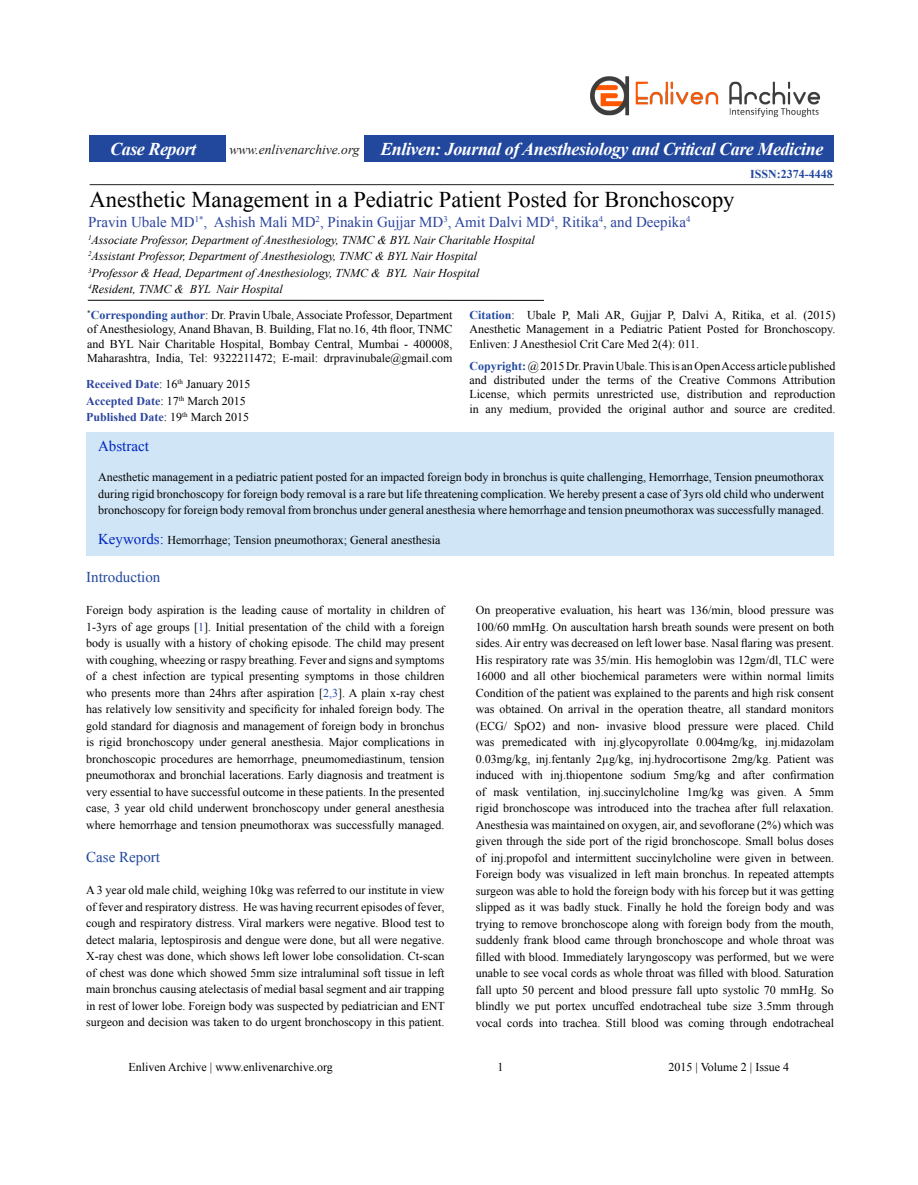
<style>
.page{position:relative;width:918px;height:1185px;background:#fff}
.page>*{position:absolute;margin:0;border:0;box-sizing:border-box;transform-origin:0 0}
.Paragraph_Style1{font:22.5px "Times New Roman";color:#000}
.Paragraph_Style1-2{font:italic 700 18px "Times New Roman";letter-spacing:-.025em;color:#fff}
.Paragraph_Style3{font:15px "Times New Roman";color:#2c459d}
.Paragraph_Style3-2{font:15px "Times New Roman";color:#22489e}
.Paragraph_Style10{font:15px "Times New Roman";color:#0026c0}
.t1{font:italic 13.5px "Times New Roman";color:#231f20}
.Paragraph_Style3-3{font:12px/16.5px "Times New Roman";color:#000;text-align:justify}
.Paragraph_Style10-2{font:12px/16.5px "Times New Roman";color:#000;text-align:justify}
.Paragraph_Style3-4{font:italic 12px "Times New Roman";color:#000}
.Paragraph_Style5{font:12px "Times New Roman";color:#000}
.Paragraph_Style3-5{font:700 12px "Times New Roman";color:#2c459d}
.Paragraph_Style1-3{font:700 12px "Times New Roman";color:#22489e}
.s1{font-weight:700;color:#22489e}
.s2{font-weight:700;color:#2c459d}
.s3{font-weight:400;color:#000}
.s4{font-size:15px;color:#0026c0}
.s5{color:#22489e}
</style>
<div class="page">
<hr style="left:90px;top:184px;width:744px;height:1px;background:#231f20">
<hr style="left:88px;top:300px;width:456px;height:1px;background:#231f20">
<div style="left:90px;top:136px;width:744px;height:26px;background:#22489e"></div>
<div style="left:227px;top:133px;width:137px;height:34px;background:#fff"></div>
<div style="left:86px;top:432px;width:748px;height:124px;background:#d0e5f6"></div>
<img style="left:590px;top:76px;width:231px;height:41px">
<p class="Paragraph_Style1-2" style="left:110px;top:136px;width:88px">Case Report</p>
<p class="Paragraph_Style1-2" style="left:380px;top:137px;width:444px">Enliven: Journal of Anesthesiology and Critical Care Medicine</p>
<p class="t1" style="left:230px;top:140px;width:131px">www.enlivenarchive.org</p>
<p class="Paragraph_Style1" style="left:90px;top:184px;width:646px">Anesthetic Management in a Pediatric Patient Posted for Bronchoscopy</p>
<p class="Paragraph_Style3" style="left:88px;top:211px;width:604px">Pravin Ubale MD<sup>1*</sup>, Ashish Mali MD<sup>2</sup>, Pinakin Gujjar MD<sup>3</sup>, Amit Dalvi MD<sup>4</sup>, Ritika<sup>4</sup>, and Deepika<sup>4</sup></p>
<p class="Paragraph_Style3-4" style="left:88px;top:232px;width:448px"><sup>1</sup>Associate Professor, Department of Anesthesiology, TNMC &amp; BYL Nair Charitable Hospital</p>
<p class="Paragraph_Style3-4" style="left:88px;top:248px;width:390px"><sup>2</sup>Assistant Professor, Department of Anesthesiology, TNMC &amp; BYL Nair Hospital</p>
<p class="Paragraph_Style3-4" style="left:88px;top:265px;width:393px"><sup>3</sup>Professor &amp; Head, Department of Anesthesiology, TNMC &amp; BYL Nair Hospital</p>
<p class="Paragraph_Style3-4" style="left:88px;top:281px;width:196px"><sup>4</sup>Resident, TNMC &amp; BYL Nair Hospital</p>
<p class="Paragraph_Style1-3" style="left:750px;top:165px;width:84px">ISSN:2374-4448</p>
<p class="Paragraph_Style3-3" style="left:87px;top:307px;width:367px;line-height:14.4px"><sup>*</sup><span class="s1">Corresponding author</span>: Dr. Pravin Ubale, Associate Professor, Department of Anesthesiology, Anand Bhavan, B. Building, Flat no.16, 4th floor, TNMC and BYL Nair Charitable Hospital, Bombay Central, Mumbai - 400008, Maharashtra, India, Tel: 9322211472; E-mail: drpravinubale@gmail.com</p>
<p class="Paragraph_Style3-3" style="left:470px;top:307px;width:367px;line-height:14.4px"><span class="s1">Citation</span>: Ubale P, Mali AR, Gujjar P, Dalvi A, Ritika, et al. (2015)<br>Anesthetic Management in a Pediatric Patient Posted for Bronchoscopy.<br>Enliven: J Anesthesiol Crit Care Med 2(4): 011.</p>
<p class="Paragraph_Style3-3" style="left:470px;top:358px;width:367px;line-height:14.4px"><span class="s1">Copyright:</span> @ 2015 Dr. Pravin Ubale. This is an Open Access article published and distributed under the terms of the Creative Commons Attribution License, which permits unrestricted use, distribution and reproduction in any medium, provided the original author and source are credited.</p>
<p class="Paragraph_Style3-3" style="left:86px;top:376px;width:166px"><span class="s2">Received Date</span>: 16<sup>th</sup> January 2015</p>
<p class="Paragraph_Style3-5" style="left:86px;top:392px;width:161px">Accepted Date<span class="s3">: 17</span><sup>th</sup> <span class="s3">March 2015</span></p>
<p class="Paragraph_Style3-5" style="left:86px;top:409px;width:164px">Published Date<span class="s3">: 19</span><sup>th</sup> <span class="s3">March 2015</span></p>
<p class="Paragraph_Style10" style="left:98px;top:436px;width:52px">Abstract</p>
<p class="Paragraph_Style10-2" style="left:98px;top:469px;width:728px">Anesthetic management in a pediatric patient posted for an impacted foreign body in bronchus is quite challenging, Hemorrhage, Tension pneumothorax during rigid bronchoscopy for foreign body removal is a rare but life threatening complication. We hereby present a case of 3yrs old child who underwent bronchoscopy for foreign body removal from bronchus under general anesthesia where hemorrhage and tension pneumothorax was successfully managed.</p>
<p class="Paragraph_Style10-2" style="left:98px;top:532px;width:344px"><span class="s4">Keywords:</span> Hemorrhage; Tension pneumothorax; General anesthesia</p>
<p class="Paragraph_Style3-2" style="left:86px;top:566px;width:76px">Introduction</p>
<p class="Paragraph_Style3-3" style="left:86px;top:602px;width:360px">Foreign body aspiration is the leading cause of mortality in children of 1-3yrs of age groups [<span class="s5">1</span>]. Initial presentation of the child with a foreign body is usually with a history of choking episode. The child may present with coughing, wheezing or raspy breathing. Fever and signs and symptoms of a chest infection are typical presenting symptoms in those children who presents more than 24hrs after aspiration [<span class="s5">2,3</span>]. A plain x-ray chest has relatively low sensitivity and specificity for inhaled foreign body. The gold standard for diagnosis and management of foreign body in bronchus is rigid bronchoscopy under general anesthesia. Major complications in bronchoscopic procedures are hemorrhage, pneumomediastinum, tension pneumothorax and bronchial lacerations. Early diagnosis and treatment is very essential to have successful outcome in these patients. In the presented case, 3 year old child underwent bronchoscopy under general anesthesia where hemorrhage and tension pneumothorax was successfully managed.</p>
<p class="Paragraph_Style3-2" style="left:86px;top:846px;width:75px">Case Report</p>
<p class="Paragraph_Style3-3" style="left:86px;top:882px;width:360px">A 3 year old male child, weighing 10kg was referred to our institute in view of fever and respiratory distress. He was having recurrent episodes of fever, cough and respiratory distress. Viral markers were negative. Blood test to detect malaria, leptospirosis and dengue were done, but all were negative.<br>X-ray chest was done, which shows left lower lobe consolidation. Ct-scan of chest was done which showed 5mm size intraluminal soft tissue in left main bronchus causing atelectasis of medial basal segment and air trapping in rest of lower lobe. Foreign body was suspected by pediatrician and ENT surgeon and decision was taken to do urgent bronchoscopy in this patient.</p>
<p class="Paragraph_Style3-3" style="left:476px;top:602px;width:360px">On preoperative evaluation, his heart was 136/min, blood pressure was 100/60 mmHg. On auscultation harsh breath sounds were present on both sides. Air entry was decreased on left lower base. Nasal flaring was present.<br>His respiratory rate was 35/min. His hemoglobin was 12gm/dl, TLC were 16000 and all other biochemical parameters were within normal limits Condition of the patient was explained to the parents and high risk consent was obtained. On arrival in the operation theatre, all standard monitors (ECG/ SpO2) and non- invasive blood pressure were placed. Child was premedicated with inj.glycopyrollate 0.004mg/kg, inj.midazolam 0.03mg/kg, inj.fentanly 2µg/kg, inj.hydrocortisone 2mg/kg. Patient was induced with inj.thiopentone sodium 5mg/kg and after confirmation of mask ventilation, inj.succinylcholine 1mg/kg was given. A 5mm rigid bronchoscope was introduced into the trachea after full relaxation.<br>Anesthesia was maintained on oxygen, air, and sevoflorane (2%) which was given through the side port of the rigid bronchoscope. Small bolus doses of inj.propofol and intermittent succinylcholine were given in between.<br>Foreign body was visualized in left main bronchus. In repeated attempts surgeon was able to hold the foreign body with his forcep but it was getting slipped as it was badly stuck. Finally he hold the foreign body and was trying to remove bronchoscope along with foreign body from the mouth, suddenly frank blood came through bronchoscope and whole throat was filled with blood. Immediately laryngoscopy was performed, but we were unable to see vocal cords as whole throat was filled with blood. Saturation fall upto 50 percent and blood pressure fall upto systolic 70 mmHg. So blindly we put portex uncuffed endotracheal tube size 3.5mm through vocal cords into trachea. Still blood was coming through endotracheal</p>
<p class="Paragraph_Style5" style="left:129px;top:1058px;width:206px">Enliven Archive | www.enlivenarchive.org</p>
<p class="Paragraph_Style5" style="left:498px;top:1058px;width:7px">1</p>
<p class="Paragraph_Style5" style="left:669px;top:1058px;width:122px">2015 | Volume 2 | Issue 4</p>
</div>
